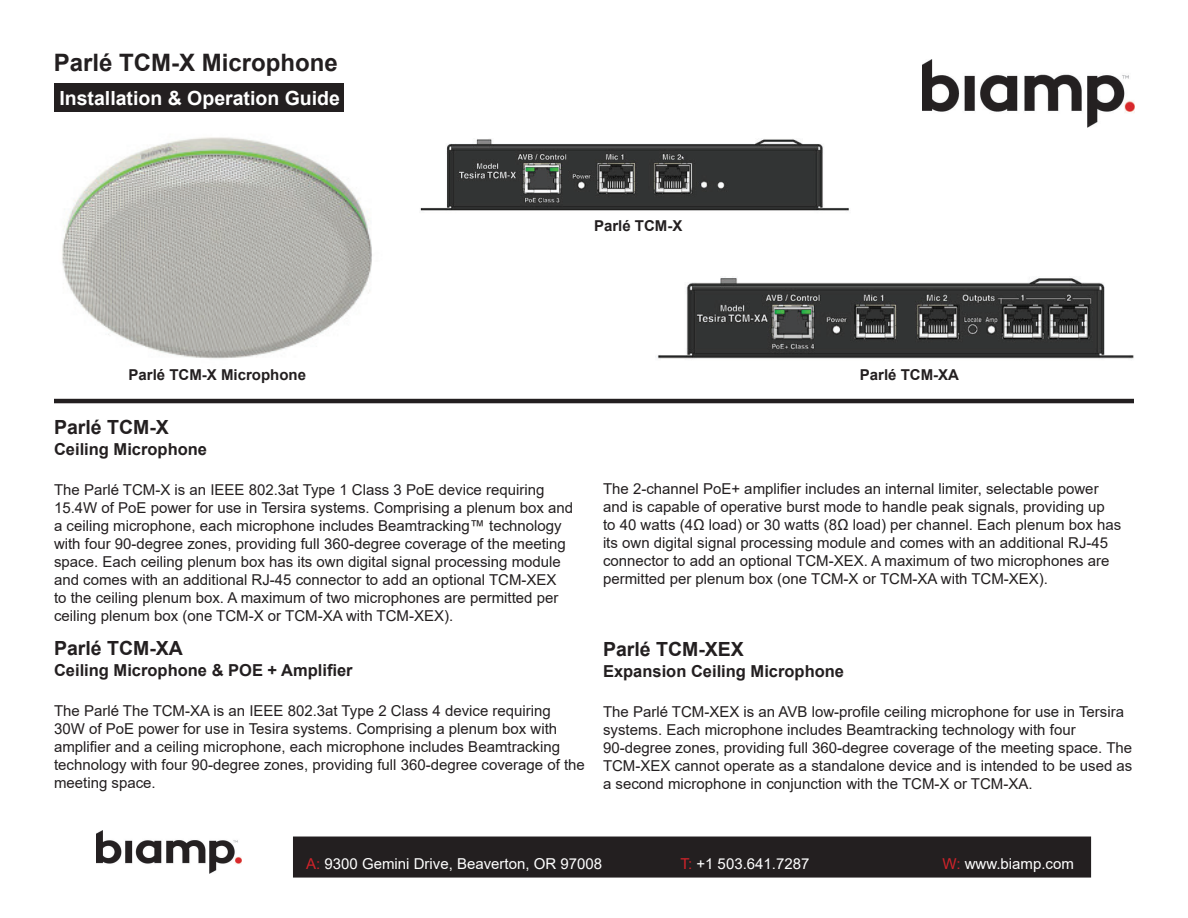
<style>
.page{position:relative;width:1188px;height:918px;background:#fff}
.page>*{position:absolute;margin:0;border:0;box-sizing:border-box;transform-origin:0 0}
.t1{font:700 24px "Arial";color:#231f20}
.t2{font:700 19.5px "Arial";color:#231f20}
.t3{font:700 19.5px "Arial";color:#fff}
.t4{font:700 16.5px "Arial";color:#231f20}
.t5{font:15px/18px "Arial";color:#231f20}
.t6{font:15px "Arial";color:#fff}
.t7{font:700 15px "Arial";color:#231f20}
.s1{color:#d1232a}
</style>
<div class="page">
<div style="left:294px;top:837px;width:796px;height:40px;background:#231f20"></div>
<div style="left:293px;top:837px;width:798px;height:41px;border:2px solid #231f20"></div>
<img style="left:96px;top:830px;width:146px;height:44px">
<img style="left:62px;top:137px;width:310px;height:222px">
<div style="left:54px;top:83px;width:289px;height:29px;background:#231f20"></div>
<img style="left:657px;top:277px;width:477px;height:82px">
<img style="left:420px;top:139px;width:429px;height:72px">
<img style="left:922px;top:60px;width:213px;height:68px">
<hr style="left:54px;top:399px;width:1080px;height:4px;background:#231f20">
<h1 class="t1" style="left:54px;top:45px;width:286px">Parlé TCM-X Microphone</h1>
<h2 class="t3" style="left:59px;top:84px;width:282px">Installation &amp; Operation Guide</h2>
<p class="t7" style="left:594px;top:215px;width:90px">Parlé TCM-X</p>
<p class="t7" style="left:129px;top:364px;width:179px">Parlé TCM-X Microphone</p>
<p class="t7" style="left:860px;top:364px;width:101px">Parlé TCM-XA</p>
<h2 class="t2" style="left:54px;top:414px;width:116px">Parlé TCM-X</h2>
<p class="t4" style="left:54px;top:438px;width:155px">Ceiling Microphone</p>
<p class="t5" style="left:54px;top:481px;width:521px">The Parlé TCM-X is an IEEE 802.3at Type 1 Class 3 PoE device requiring 15.4W of PoE power for use in Tersira systems. Comprising a plenum box and a ceiling microphone, each microphone includes Beamtracking™ technology with four 90-degree zones, providing full 360-degree coverage of the meeting space. Each ceiling plenum box has its own digital signal processing module and comes with an additional RJ-45 connector to add an optional TCM-XEX<br>to the ceiling plenum box. A maximum of two microphones are permitted per ceiling plenum box (one TCM-X or TCM-XA with TCM-XEX).</p>
<h2 class="t2" style="left:54px;top:635px;width:130px">Parlé TCM-XA</h2>
<p class="t4" style="left:54px;top:659px;width:300px">Ceiling Microphone &amp; POE + Amplifier</p>
<p class="t5" style="left:54px;top:702px;width:532px">The Parlé The TCM-XA is an IEEE 802.3at Type 2 Class 4 device requiring 30W of PoE power for use in Tesira systems. Comprising a plenum box with amplifier and a ceiling microphone, each microphone includes Beamtracking technology with four 90-degree zones, providing full 360-degree coverage of the meeting space.</p>
<p class="t5" style="left:603px;top:480px;width:520px">The 2-channel PoE+ amplifier includes an internal limiter, selectable power and is capable of operative burst mode to handle peak signals, providing up<br>to 40 watts (4Ω load) or 30 watts (8Ω load) per channel. Each plenum box has its own digital signal processing module and comes with an additional RJ-45 connector to add an optional TCM-XEX. A maximum of two microphones are permitted per plenum box (one TCM-X or TCM-XA with TCM-XEX).</p>
<h2 class="t2" style="left:603px;top:636px;width:142px">Parlé TCM-XEX</h2>
<p class="t4" style="left:603px;top:660px;width:243px">Expansion Ceiling Microphone</p>
<p class="t5" style="left:603px;top:703px;width:531px">The Parlé TCM-XEX is an AVB low-profile ceiling microphone for use in Tersira systems. Each microphone includes Beamtracking technology with four 90-degree zones, providing full 360-degree coverage of the meeting space. The TCM-XEX cannot operate as a standalone device and is intended to be used as a second microphone in conjunction with the TCM-X or TCM-XA.</p>
<p class="t6" style="left:306px;top:854px;width:297px"><span class="s1">A:</span> 9300 Gemini Drive, Beaverton, OR 97008</p>
<p class="t6" style="left:681px;top:854px;width:130px"><span class="s1">T:</span> +1 503.641.7287</p>
<p class="t6" style="left:942px;top:854px;width:133px"><span class="s1">W:</span> www.biamp.com</p>
</div>
